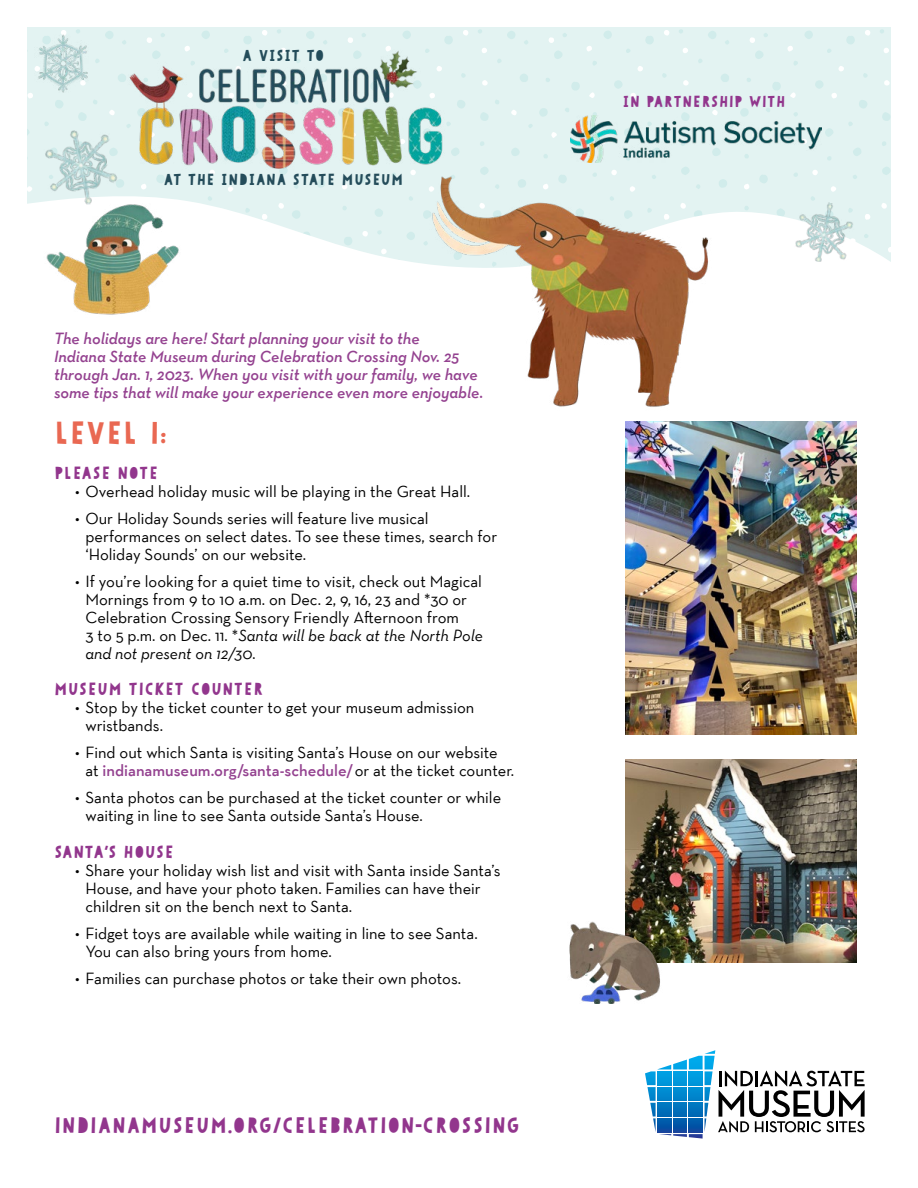
<style>
.page{position:relative;width:918px;height:1188px;background:#fff}
.page>*{position:absolute;margin:0;border:0;box-sizing:border-box;transform-origin:0 0}
.t1{font:30px "Papercute Inline Full";letter-spacing:-.01em;color:#e96852}
.t2{font:21px "Papercute Inline Full";color:#92368d}
.t3{font:16.5px/18px "Neutraface Text TT";color:#000}
.t4{font:italic 600 16.5px/18px "Neutraface Text TT";color:#944290}
.t5{font:16.5px "Papercute Inline Full";color:#92368d}
.t6{font:15px "Papercute Inline Full";color:#244c5a}
.t7{font:15px "Papercute Inline Full";color:#92368d}
.s1{font-style:italic}
.s2{font-weight:600;color:#944290}
</style>
<div class="page">
<svg style="left:645px;top:1050px;width:220px;height:89px"></svg>
<div style="left:27px;top:27px;width:864px;height:265px;background:#e3f3f2"></div>
<img style="left:35px;top:34px;width:53px;height:58px">
<svg style="left:27px;top:196px;width:864px;height:96px;fill:#fff"></svg>
<img style="left:118px;top:46px;width:341px;height:132px">
<img style="left:45px;top:124px;width:80px;height:68px">
<img style="left:570px;top:116px;width:251px;height:47px">
<img style="left:37px;top:192px;width:153px;height:123px">
<img style="left:790px;top:198px;width:69px;height:69px">
<img style="left:626px;top:422px;width:231px;height:312px">
<img style="left:626px;top:759px;width:231px;height:203px">
<img style="left:429px;top:170px;width:284px;height:237px">
<img style="left:569px;top:921px;width:94px;height:82px">
<p class="t6" style="left:242px;top:46px;width:84px">A VISIT TO</p>
<p class="t6" style="left:163px;top:169px;width:242px">AT THE INDIANA STATE MUSEUM</p>
<p class="t4" style="left:54px;top:329px;width:431px">The holidays are here! Start planning your visit to the<br>Indiana State Museum during Celebration Crossing Nov. 25 through Jan. 1, 2023. When you visit with your family, we have some tips that will make your experience even more enjoyable.</p>
<h1 class="t1" style="left:54px;top:414px;width:114px">LEVEL 1:</h1>
<p class="t5" style="left:54px;top:462px;width:106px">PLEASE NOTE</p>
<p class="t3" style="left:75px;top:482px;width:397px">• Overhead holiday music will be playing in the Great Hall.</p>
<p class="t3" style="left:85px;top:509px;width:413px;text-indent:-10px">• Our Holiday Sounds series will feature live musical performances on select dates. To see these times, search for ‘Holiday Sounds’ on our website.</p>
<p class="t3" style="left:85px;top:572px;width:399px;text-indent:-10px">• If you’re looking for a quiet time to visit, check out Magical Mornings from 9 to 10 a.m. on Dec. 2, 9, 16, 23 and *30 or Celebration Crossing Sensory Friendly Afternoon from<br>3 to 5 p.m. on Dec. 11. *<span class="s1">Santa will be back at the North Pole and not present on 12/30.</span></p>
<p class="t5" style="left:54px;top:679px;width:211px">MUSEUM TICKET COUNTER</p>
<p class="t3" style="left:85px;top:699px;width:390px;text-indent:-10px">• Stop by the ticket counter to get your museum admission wristbands.</p>
<p class="t3" style="left:85px;top:744px;width:430px;text-indent:-10px">• Find out which Santa is visiting Santa’s House on our website at <span class="s2">indianamuseum.org/santa-schedule/</span> or at the ticket counter.</p>
<p class="t3" style="left:85px;top:789px;width:417px;text-indent:-10px">• Santa photos can be purchased at the ticket counter or while waiting in line to see Santa outside Santa’s House.</p>
<p class="t5" style="left:54px;top:841px;width:122px">SANTA’S HOUSE</p>
<p class="t3" style="left:85px;top:861px;width:417px;text-indent:-10px">• Share your holiday wish list and visit with Santa inside Santa’s<br>House, and have your photo taken. Families can have their children sit on the bench next to Santa.</p>
<p class="t3" style="left:85px;top:924px;width:394px;text-indent:-10px">• Fidget toys are available while waiting in line to see Santa.<br>You can also bring yours from home.</p>
<p class="t3" style="left:75px;top:969px;width:388px">• Families can purchase photos or take their own photos.</p>
<p class="t2" style="left:54px;top:1112px;width:468px">INDIANAMUSEUM.ORG/CELEBRATION-CROSSING</p>
<p class="t7" style="left:622px;top:92px;width:165px">IN PARTNERSHIP WITH</p>
</div>
